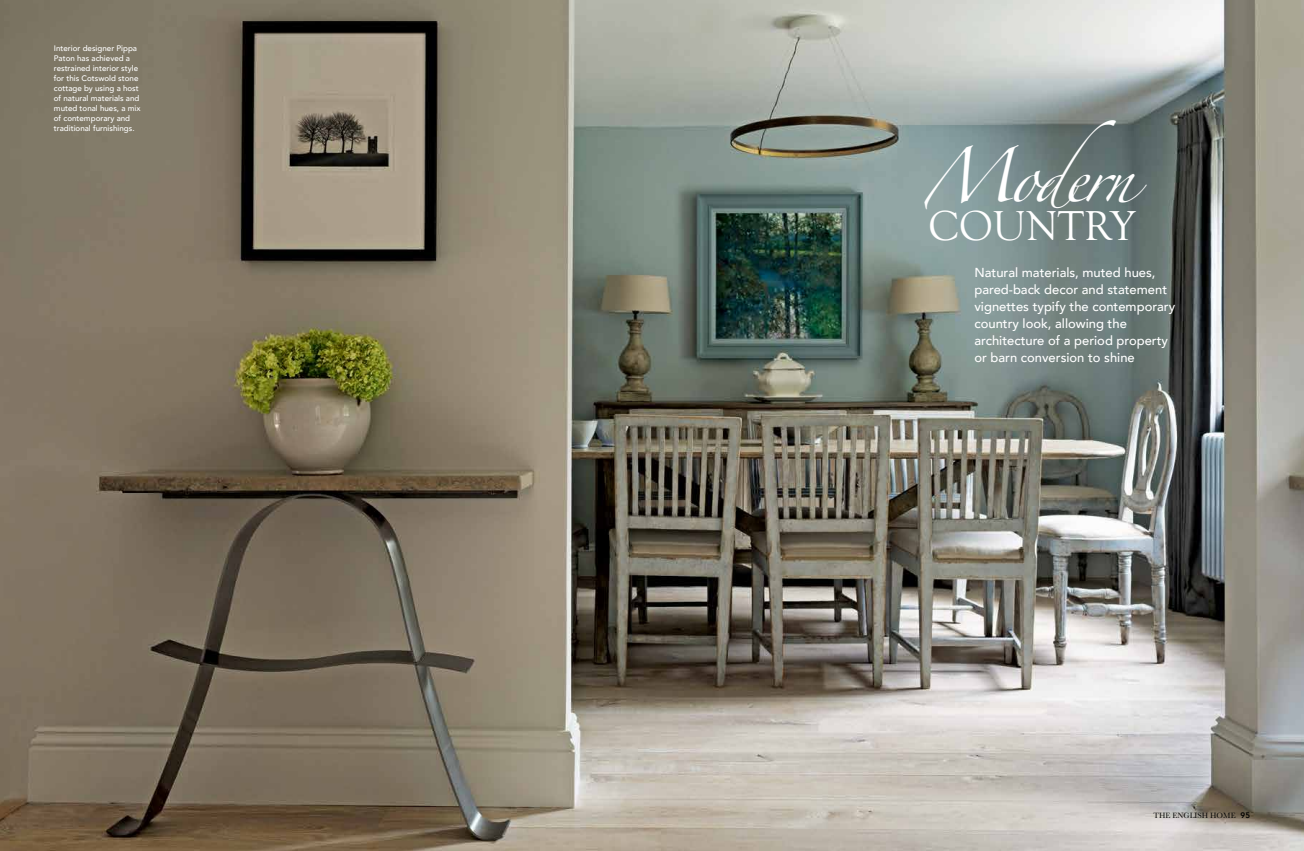
<style>
.page{position:relative;width:1304px;height:851px;background:#fff}
.page>*{position:absolute;margin:0;border:0;box-sizing:border-box;transform-origin:0 0}
.t1{font:47.8px "Zapfino";letter-spacing:-.08em;color:#fff}
.t2{font:43px "Goudy Old Style T";color:#fff}
.t3{font:500 13px/17px "Avenir";color:#fff}
.t4{font:500 8px/10px "Avenir";color:#fff}
.t5{font:8px "Baskerville";color:#000}
.s1{font-family:"Avenir";font-weight:800}
</style>
<div class="page">
<img style="left:0;top:0;width:1304px;height:850px">
<p class="t4" style="left:54px;top:43px;width:88px">Interior designer Pippa<br>Paton has achieved a restrained interior style for this Cotswold stone cottage by using a host of natural materials and muted tonal hues, a mix of contemporary and traditional furnishings.</p>
<h1 class="t1" style="left:923px;top:157px;width:213px">Modern</h1>
<h2 class="t2" style="left:928px;top:201px;width:208px">COUNTRY</h2>
<h3 class="t3" style="left:974px;top:264px;width:202px">Natural materials, muted hues, pared-back decor and statement vignettes typify the contemporary country look, allowing the architecture of a period property or barn conversion to shine</h3>
<p class="t5" style="left:1154px;top:810px;width:98px">THE ENGLISH HOME <span class="s1">95</span></p>
</div>
